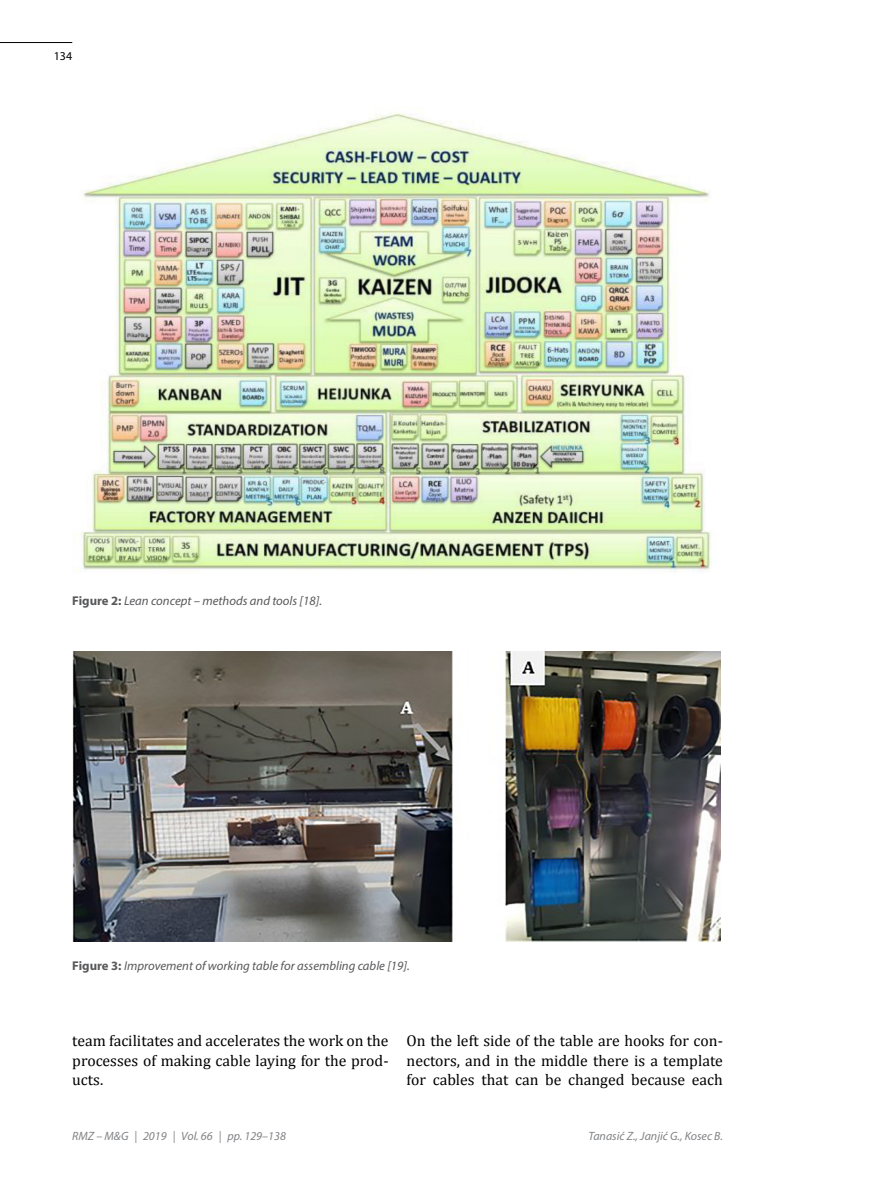
<style>
.page{position:relative;width:893px;height:1191px;background:#fff}
.page>*{position:absolute;margin:0;border:0;box-sizing:border-box;transform-origin:0 0}
.besedilo{font:15.75px/19.2px "Cambria";color:#000;text-align:justify}
.podpisi_k_slikam{font:italic 12.75px "Myriad Pro";color:#58595b}
.t1{font:italic 12px "Myriad Pro";color:#808285}
.t2{font:12px "Myriad Pro";color:#000}
.s1{font-weight:700;font-style:normal}
</style>
<div class="page">
<hr style="left:0;top:42px;width:72px;height:1px;background:#000">
<img style="left:72px;top:651px;width:649px;height:291px">
<img style="left:77px;top:112px;width:635px;height:461px">
<p class="t2" style="left:54px;top:48px;width:20px">134</p>
<p class="podpisi_k_slikam" style="left:72px;top:593px;width:251px"><span class="s1">Figure 2:</span> Lean concept – methods and tools [18].</p>
<p class="podpisi_k_slikam" style="left:72px;top:957px;width:339px"><span class="s1">Figure 3:</span> Improvement of working table for assembling cable [19].</p>
<p class="besedilo" style="left:72px;top:1031px;width:318px">team facilitates and accelerates the work on the processes of making cable laying for the prod&shy;ucts.</p>
<p class="besedilo" style="left:407px;top:1031px;width:318px">On the left side of the table are hooks for con&shy;nectors, and in the middle there is a template for cables that can be changed because each</p>
<p class="t1" style="left:72px;top:1128px;width:215px">RMZ – M&amp;G | 2019 | Vol. 66 | pp. 129–138</p>
<p class="t1" style="left:589px;top:1128px;width:136px">Tanasić Z., Janjić G., Kosec B.</p>
</div>
